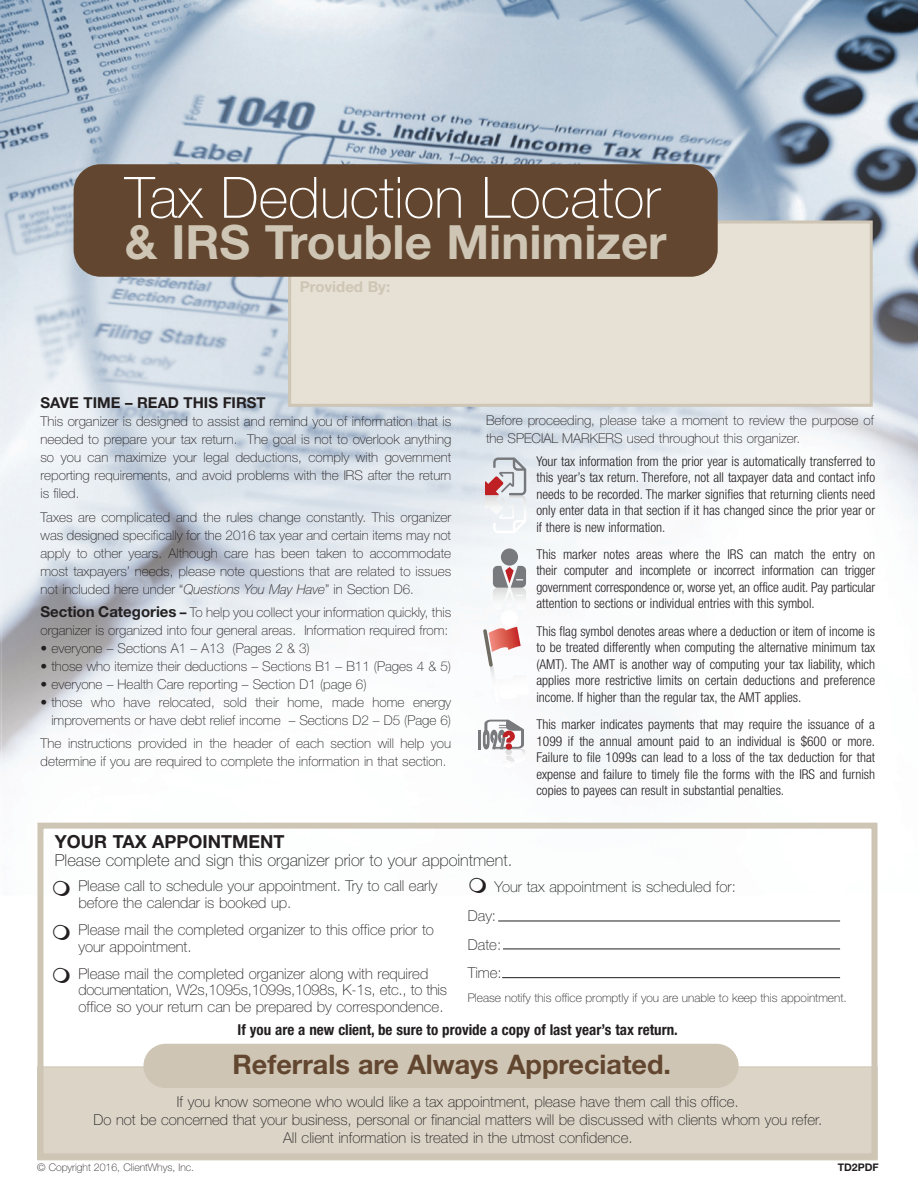
<style>
.page{position:relative;width:918px;height:1188px;background:#fff}
.page>*{position:absolute;margin:0;border:0;box-sizing:border-box;transform-origin:0 0}
.t1{font:100 57.15px "Helvetica Neue";color:#fff}
.t2{font:700 47.25px "Helvetica Neue";color:#cec5b4}
.t3{font:700 27px "Helvetica Neue";color:#62462f}
.t4{font:700 18px "Helvetica Neue";color:#231f20}
.t5{font:100 16.5px "Helvetica Neue";color:#231f20}
.t6{font:100 15px/16.5px "Helvetica Neue";color:#231f20}
.t7{font:700 condensed 15px "Helvetica Neue";color:#231f20}
.t8{font:700 15px "Helvetica Neue";color:#231f20}
.t9{font:700 15px "Helvetica Neue";color:#cec5b4}
.t10{font:100 13.5px/18px "Helvetica Neue";color:#231f20}
.t11{font:300 condensed 13.5px/16.5px "Helvetica Neue";color:#231f20;text-align:justify}
.t12{font:100 12px "Helvetica Neue";color:#231f20}
.t13{font:100 10.5px "Helvetica Neue";color:#231f20}
.t14{font:700 10.5px "Helvetica Neue";color:#231f20}
.s1{font-style:italic}
.s2{font-weight:700;font-size:15px}
.s3{font-weight:700}
</style>
<div class="page">
<div style="left:38px;top:1067px;width:839px;height:93px;background:#dbd4c7"></div>
<img style="left:0;top:0;width:918px;height:823px">
<div style="left:37px;top:823px;width:841px;height:336px;border:6px solid #cec5b4"></div>
<div style="left:143px;top:1044px;width:596px;height:44px;background:#cec5b4;border-radius:22px"></div>
<div style="left:290px;top:222px;width:581px;height:183px;background:#e6e0d5"></div>
<div style="left:288px;top:220px;width:585px;height:187px;border:3px solid #cec5b4"></div>
<div style="left:74px;top:164px;width:644px;height:113px;background:#62462f;border-radius:27px"></div>
<svg style="left:485px;top:458px;width:41px;height:75px"></svg>
<div style="left:501px;top:610px;width:17px;height:17px;background:#fff;border-radius:50%"></div>
<div style="left:501px;top:548px;width:17px;height:18px;background:#787a7d;border-radius:50%"></div>
<svg style="left:493px;top:566px;width:33px;height:44px"></svg>
<svg style="left:483px;top:624px;width:46px;height:79px"></svg>
<hr style="left:478px;top:730px;width:3px;height:19px;background:#787a7d">
<svg style="left:483px;top:720px;width:49px;height:56px"></svg>
<hr style="left:498px;top:921px;width:342px;height:1px;background:#231f20">
<hr style="left:503px;top:949px;width:337px;height:1px;background:#231f20">
<hr style="left:502px;top:977px;width:338px;height:1px;background:#231f20">
<h1 class="t1" style="left:125px;top:177px;width:537px">Tax Deduction Locator</h1>
<h2 class="t2" style="left:125px;top:225px;width:543px">&amp; IRS Trouble Minimizer</h2>
<p class="t9" style="left:300px;top:281px;width:92px">Provided By:</p>
<p class="t8" style="left:40px;top:397px;width:227px">SAVE TIME – READ THIS FIRST</p>
<p class="t10" style="left:40px;top:414px;width:412px;text-align:justify">This organizer is designed to assist and remind you of information that is needed to prepare your tax return. The goal is not to overlook anything so you can maximize your legal deductions, comply with government reporting requirements, and avoid problems with the IRS after the return is filed.</p>
<p class="t10" style="left:40px;top:509px;width:412px;text-align:justify">Taxes are complicated and the rules change constantly. This organizer was designed specifically for the 2016 tax year and certain items may not apply to other years. Although care has been taken to accommodate most taxpayers’ needs, please note questions that are related to issues not included here under “<span class="s1">Questions You May Have</span>” in Section D6.</p>
<p class="t10" style="left:40px;top:604px;width:412px"><span class="s2">Section Categories</span> <span class="s3">–</span> To help you collect your information quickly, this organizer is organized into four general areas. Information required from:</p>
<p class="t10" style="left:40px;top:640px;width:271px">• everyone – Sections A1 – A13 (Pages 2 &amp; 3)</p>
<p class="t10" style="left:40px;top:658px;width:412px">• those who itemize their deductions – Sections B1 – B11 (Pages 4 &amp; 5)</p>
<p class="t10" style="left:40px;top:676px;width:328px">• everyone – Health Care reporting – Section D1 (page 6)</p>
<p class="t10" style="left:40px;top:694px;width:412px;text-align:right">• those who have relocated, sold their home, made home energy improvements or have debt relief income – Sections D2 – D5 (Page 6)</p>
<p class="t10" style="left:40px;top:736px;width:412px">The instructions provided in the header of each section will help you determine if you are required to complete the information in that section.</p>
<p class="t10" style="left:486px;top:413px;width:389px">Before proceeding, please take a moment to review the purpose of the SPECIAL MARKERS used throughout this organizer.</p>
<p class="t11" style="left:536px;top:454px;width:340px">Your tax information from the prior year is automatically transferred to this year’s tax return. Therefore, not all taxpayer data and contact info needs to be recorded. The marker signifies that returning clients need only enter data in that section if it has changed since the prior year or if there is new information.</p>
<p class="t11" style="left:536px;top:547px;width:340px">This marker notes areas where the IRS can match the entry on their computer and incomplete or incorrect information can trigger government correspondence or, worse yet, an office audit. Pay particular attention to sections or individual entries with this symbol.</p>
<p class="t11" style="left:536px;top:624px;width:340px">This flag symbol denotes areas where a deduction or item of income is to be treated differently when computing the alternative minimum tax (AMT). The AMT is another way of computing your tax liability, which applies more restrictive limits on certain deductions and preference income. If higher than the regular tax, the AMT applies.</p>
<p class="t11" style="left:536px;top:717px;width:340px">This marker indicates payments that may require the issuance of a 1099 if the annual amount paid to an individual is $600 or more.<br>Failure to file 1099s can lead to a loss of the tax deduction for that expense and failure to timely file the forms with the IRS and furnish copies to payees can result in substantial penalties.</p>
<h3 class="t4" style="left:55px;top:835px;width:231px">YOUR TAX APPOINTMENT</h3>
<p class="t5" style="left:55px;top:854px;width:459px">Please complete and sign this organizer prior to your appointment.</p>
<p class="t6" style="left:78px;top:879px;width:361px">Please call to schedule your appointment. Try to call early before the calendar is booked up.</p>
<p class="t6" style="left:78px;top:923px;width:357px">Please mail the completed organizer to this office prior to your appointment.</p>
<p class="t6" style="left:78px;top:967px;width:370px">Please mail the completed organizer along with required documentation, W2s,1095s,1099s,1098s, K-1s, etc., to this office so your return can be prepared by correspondence.</p>
<p class="t7" style="left:238px;top:1024px;width:442px">If you are a new client, be sure to provide a copy of last year’s tax return.</p>
<p class="t6" style="left:468px;top:874px;width:270px;line-height:28.8px;text-indent:27px">Your tax appointment is scheduled for:<br>Day:<br>Date:<br>Time:</p>
<p class="t12" style="left:468px;top:993px;width:381px">Please notify this office promptly if you are unable to keep this appointment.</p>
<h3 class="t3" style="left:232px;top:1055px;width:440px">Referrals are Always Appreciated.</h3>
<p class="t6" style="left:93px;top:1094px;width:730px;line-height:18px;text-align:center">If you know someone who would like a tax appointment, please have them call this office.<br>Do not be concerned that your business, personal or financial matters will be discussed with clients whom you refer.<br>All client information is treated in the utmost confidence.</p>
<p class="t13" style="left:37px;top:1163px;width:159px">© Copyright 2016, ClientWhys, Inc.</p>
<p class="t14" style="left:838px;top:1163px;width:43px">TD2PDF</p>
</div>
